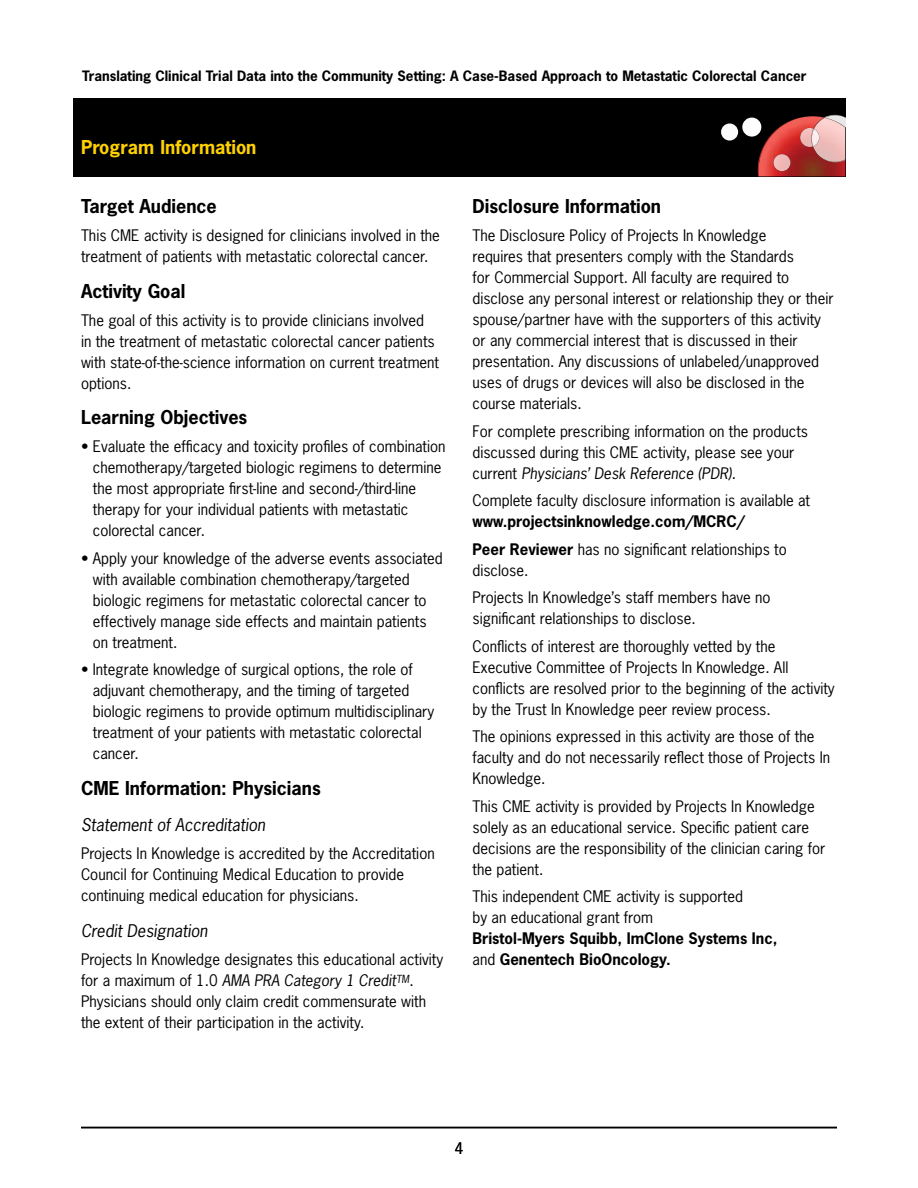
<style>
.page{position:relative;width:918px;height:1188px;background:#fff}
.page>*{position:absolute;margin:0;border:0;box-sizing:border-box;transform-origin:0 0}
.t1{font:700 18px "News Gothic Std";color:#000}
.t2{font:700 18px "News Gothic Std";color:#ffd100}
.t3{font:italic 16.5px "News Gothic Std";color:#000}
.t4{font:15px/21px "News Gothic Std";color:#000}
.t5{font:700 15px/27.5px "News Gothic Std";color:#000}
.t6{font:700 13.5px "News Gothic Std";color:#000}
.s1{font-style:italic}
.s2{font-weight:400}
</style>
<div class="page">
<div style="left:73px;top:98px;width:772px;height:78px;background:#000"></div>
<div style="left:742px;top:118px;width:19px;height:19px;background:#fff;border-radius:50%"></div>
<div style="left:721px;top:123px;width:17px;height:18px;background:#fafafa;border-radius:50%"></div>
<svg style="left:758px;top:115px;width:87px;height:61px"></svg>
<img style="left:813px;top:118px;width:32px;height:44px">
<hr style="left:81px;top:1127px;width:756px;height:1px;background:#000">
<p class="t6" style="left:82px;top:67px;width:726px">Translating Clinical Trial Data into the Community Setting: A Case-Based Approach to Metastatic Colorectal Cancer</p>
<p class="t2" style="left:81px;top:136px;width:177px">Program Information</p>
<p class="t1" style="left:81px;top:194px;width:137px">Target Audience</p>
<p class="t4" style="left:81px;top:225px;width:361px">This CME activity is designed for clinicians involved in the treatment of patients with metastatic colorectal cancer.</p>
<p class="t1" style="left:81px;top:279px;width:106px">Activity Goal</p>
<p class="t4" style="left:81px;top:310px;width:360px">The goal of this activity is to provide clinicians involved<br>in the treatment of metastatic colorectal cancer patients with state-of-the-science information on current treatment options.</p>
<p class="t1" style="left:81px;top:406px;width:168px">Learning Objectives</p>
<p class="t4" style="left:93px;top:436px;width:354px;text-indent:-12px">• Evaluate the efficacy and toxicity profiles of combination chemotherapy/targeted biologic regimens to determine the most appropriate first-line and second-/third-line therapy for your individual patients with metastatic colorectal cancer.</p>
<p class="t4" style="left:93px;top:548px;width:352px;text-indent:-12px">• Apply your knowledge of the adverse events associated with available combination chemotherapy/targeted biologic regimens for metastatic colorectal cancer to effectively manage side effects and maintain patients on treatment.</p>
<p class="t4" style="left:93px;top:659px;width:343px;text-indent:-12px">• Integrate knowledge of surgical options, the role of adjuvant chemotherapy, and the timing of targeted biologic regimens to provide optimum multidisciplinary treatment of your patients with metastatic colorectal cancer.</p>
<p class="t1" style="left:81px;top:776px;width:241px">CME Information: Physicians</p>
<p class="t3" style="left:81px;top:814px;width:186px">Statement of Accreditation</p>
<p class="t4" style="left:81px;top:843px;width:355px">Projects In Knowledge is accredited by the Accreditation<br>Council for Continuing Medical Education to provide continuing medical education for physicians.</p>
<p class="t3" style="left:81px;top:920px;width:128px">Credit Designation</p>
<p class="t4" style="left:81px;top:949px;width:364px">Projects In Knowledge designates this educational activity for a maximum of 1.0 <span class="s1">AMA PRA Category 1 Credit</span><sup>TM</sup>.<br>Physicians should only claim credit commensurate with the extent of their participation in the activity.</p>
<p class="t1" style="left:472px;top:194px;width:190px">Disclosure Information</p>
<p class="t4" style="left:472px;top:225px;width:363px">The Disclosure Policy of Projects In Knowledge<br>requires that presenters comply with the Standards<br>for Commercial Support. All faculty are required to disclose any personal interest or relationship they or their spouse/partner have with the supporters of this activity or any commercial interest that is discussed in their presentation. Any discussions of unlabeled/unapproved uses of drugs or devices will also be disclosed in the course materials.</p>
<p class="t4" style="left:472px;top:420px;width:337px">For complete prescribing information on the products discussed during this CME activity, please see your current <span class="s1">Physicians’ Desk Reference (PDR)</span>.</p>
<p class="t4" style="left:472px;top:490px;width:339px">Complete faculty disclosure information is available at</p>
<p class="t5" style="left:472px;top:507px;width:316px">www.projectsinknowledge.com/MCRC/<br>Peer Reviewer <span class="s2">has no significant relationships to</span></p>
<p class="t4" style="left:472px;top:556px;width:300px;line-height:27.5px">disclose.<br>Projects In Knowledge’s staff members have no</p>
<p class="t4" style="left:472px;top:605px;width:305px;line-height:27.5px">significant relationships to disclose.<br>Conflicts of interest are thoroughly vetted by the</p>
<p class="t4" style="left:472px;top:656px;width:364px">Executive Committee of Projects In Knowledge. All conflicts are resolved prior to the beginning of the activity by the Trust In Knowledge peer review process.</p>
<p class="t4" style="left:472px;top:726px;width:359px">The opinions expressed in this activity are those of the faculty and do not necessarily reflect those of Projects In<br>Knowledge.</p>
<p class="t4" style="left:472px;top:795px;width:354px">This CME activity is provided by Projects In Knowledge solely as an educational service. Specific patient care decisions are the responsibility of the clinician caring for the patient.</p>
<p class="t4" style="left:472px;top:886px;width:272px">This independent CME activity is supported by an educational grant from</p>
<p class="t5" style="left:472px;top:928px;width:306px;line-height:21px">Bristol-Myers Squibb, ImClone Systems Inc, <span class="s2">and</span> Genentech BioOncology.</p>
<p class="t4" style="left:455px;top:1138px;width:10px">4</p>
</div>
